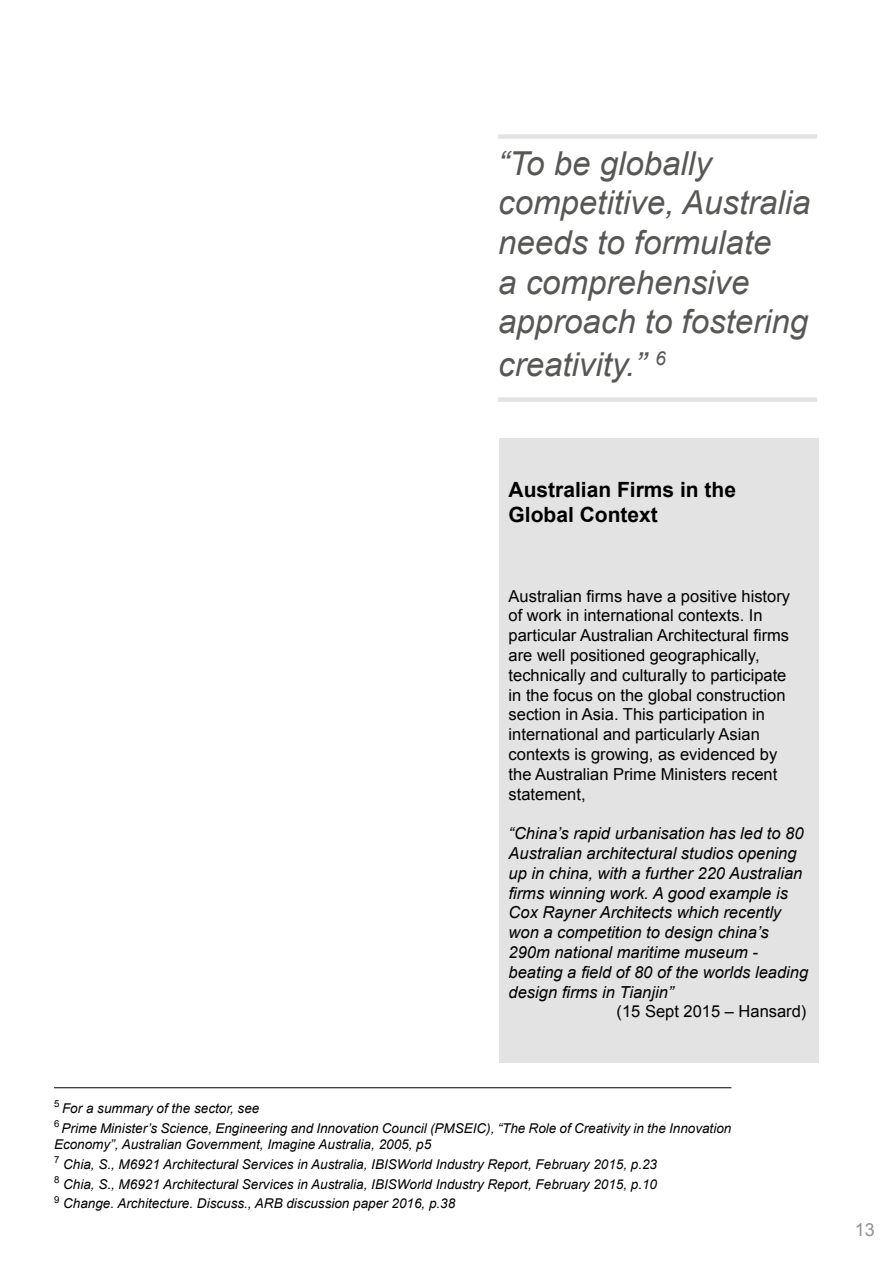
<style>
.page{position:relative;width:893px;height:1263px;background:#fff}
.page>*{position:absolute;margin:0;border:0;box-sizing:border-box;transform-origin:0 0}
.t1{font:italic 33px/39.6px "Arial";color:#575756}
.t2{font:700 21px/25.2px "Arial";color:#000}
.t3{font:18px "Arial";color:#929292}
.t4{font:16.5px/19.8px "Arial";color:#000}
.t5{font:italic 16.5px/19.8px "Arial";color:#000}
.t6{font:italic 13.5px/19.8px "Arial";color:#000}
</style>
<div class="page">
<div style="left:499px;top:438px;width:320px;height:624px;background:#e3e3e3"></div>
<hr style="left:54px;top:1087px;width:677px;height:1px;background:#000">
<div style="left:498px;top:134px;width:319px;height:5px;background:#e3e3e3"></div>
<div style="left:498px;top:397px;width:319px;height:5px;background:#e3e3e3"></div>
<h1 class="t1" style="left:498px;top:144px;width:314px">“To be globally competitive, Australia needs to formulate<br>a comprehensive approach to fostering</h1>
<h1 class="t1" style="left:498px;top:345px;width:169px">creativity.” <sup>6</sup></h1>
<h2 class="t2" style="left:509px;top:478px;width:229px">Australian Firms in the<br>Global Context</h2>
<p class="t4" style="left:509px;top:586px;width:283px">Australian firms have a positive history of work in international contexts. In particular Australian Architectural firms are well positioned geographically, technically and culturally to participate in the focus on the global construction section in Asia. This participation in international and particularly Asian contexts is growing, as evidenced by the Australian Prime Ministers recent statement,</p>
<p class="t5" style="left:509px;top:824px;width:301px">“China’s rapid urbanisation has led to 80<br>Australian architectural studios opening up in china, with a further 220 Australian firms winning work. A good example is Cox Rayner Architects which recently won a competition to design china’s 290m national maritime museum - beating a field of 80 of the worlds leading design firms in Tianjin”</p>
<p class="t4" style="left:617px;top:1002px;width:191px">(15 Sept 2015 – Hansard)</p>
<p class="t6" style="left:54px;top:1098px;width:679px"><sup>5</sup> For a summary of the sector, see<br><sup>6</sup> Prime Minister’s Science, Engineering and Innovation Council (PMSEIC), “The Role of Creativity in the Innovation</p>
<p class="t6" style="left:54px;top:1134px;width:605px">Economy”, Australian Government, Imagine Australia, 2005, p5<br><sup>7</sup> Chia, S., M6921 Architectural Services in Australia, IBISWorld Industry Report, February 2015, p.23<br><sup>8</sup> Chia, S., M6921 Architectural Services in Australia, IBISWorld Industry Report, February 2015, p.10<br><sup>9</sup> Change. Architecture. Discuss., ARB discussion paper 2016, p.38</p>
<h3 class="t3" style="left:855px;top:1217px;width:22px">13</h3>
</div>
